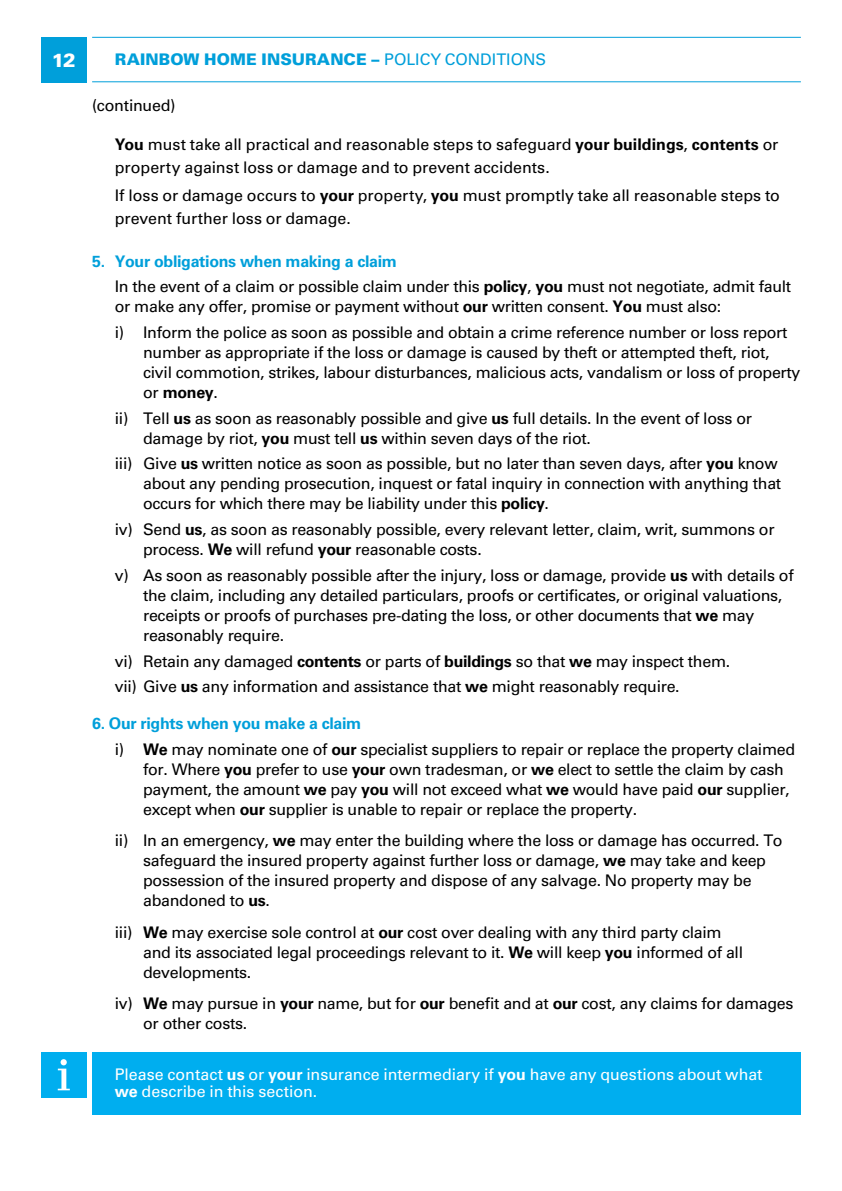
<style>
.page{position:relative;width:842px;height:1191px;background:#fff}
.page>*{position:absolute;margin:0;border:0;box-sizing:border-box;transform-origin:0 0}
.t1{font:900 19px "Univers LT";color:#fff}
.t2{font:16px/20px "Univers LT";letter-spacing:-.02em;color:#000}
.t3{font:16px/17px "Univers LT Std";color:#fff}
.t4{font:900 16px "Univers LT";letter-spacing:.005em;color:#009fda}
.s1{font-weight:400}
.s2{font-weight:700}
.s3{font-weight:700;color:#009fda}
</style>
<div class="page">
<div style="left:41px;top:37px;width:45px;height:45px;background:#009fda"></div>
<hr style="left:92px;top:37px;width:709px;height:1px;background:#009fda">
<hr style="left:92px;top:81px;width:709px;height:1px;background:#009fda">
<div style="left:92px;top:1052px;width:709px;height:62px;background:#00aeef"></div>
<div style="left:41px;top:1052px;width:45px;height:45px;background:#00aeef"></div>
<svg style="left:58px;top:1059px;width:12px;height:31px"></svg>
<p class="t1" style="left:52px;top:48px;width:26px">12</p>
<p class="t4" style="left:115px;top:49px;width:433px">RAINBOW HOME INSURANCE – <span class="s1">POLICY CONDITIONS</span></p>
<p class="t2" style="left:92px;top:95px;width:85px">(continued)</p>
<p class="t2" style="left:115px;top:133px;width:665px;line-height:22.6px"><span class="s2">You</span> must take all practical and reasonable steps to safeguard <span class="s2">your buildings</span>, <span class="s2">contents</span> or property against loss or damage and to prevent accidents.</p>
<p class="t2" style="left:115px;top:184px;width:667px;line-height:22.6px">If loss or damage occurs to <span class="s2">your</span> property, <span class="s2">you</span> must promptly take all reasonable steps to prevent further loss or damage.</p>
<p class="t2" style="left:115px;top:248px;width:678px;line-height:25.6px;text-indent:-23px"><span class="s3">5. Your obligations when making a claim<br></span>In the event of a claim or possible claim under this <span class="s2">policy</span>, <span class="s2">you</span> must not negotiate, admit fault</p>
<p class="t2" style="left:115px;top:294px;width:674px;line-height:25.6px">or make any offer, promise or payment without <span class="s2">our</span> written consent. <span class="s2">You</span> must also:<br>i) Inform the police as soon as possible and obtain a crime reference number or loss report</p>
<p class="t2" style="left:143px;top:342px;width:659px">number as appropriate if the loss or damage is caused by theft or attempted theft, riot, civil commotion, strikes, labour disturbances, malicious acts, vandalism or loss of property or <span class="s2">money</span>.</p>
<p class="t2" style="left:143px;top:408px;width:610px;text-indent:-28px">ii) Tell <span class="s2">us</span> as soon as reasonably possible and give <span class="s2">us</span> full details. In the event of loss or damage by riot, <span class="s2">you</span> must tell <span class="s2">us</span> within seven days of the riot.</p>
<p class="t2" style="left:143px;top:454px;width:639px;text-indent:-28px">iii) Give <span class="s2">us</span> written notice as soon as possible, but no later than seven days, after <span class="s2">you</span> know about any pending prosecution, inquest or fatal inquiry in connection with anything that occurs for which there may be liability under this <span class="s2">policy</span>.</p>
<p class="t2" style="left:143px;top:519px;width:633px;text-indent:-28px">iv) Send <span class="s2">us</span>, as soon as reasonably possible, every relevant letter, claim, writ, summons or process. <span class="s2">We</span> will refund <span class="s2">your</span> reasonable costs.</p>
<p class="t2" style="left:143px;top:565px;width:652px;text-indent:-28px">v) As soon as reasonably possible after the injury, loss or damage, provide <span class="s2">us</span> with details of the claim, including any detailed particulars, proofs or certificates, or original valuations, receipts or proofs of purchases pre-dating the loss, or other documents that <span class="s2">we</span> may reasonably require.</p>
<p class="t2" style="left:115px;top:648px;width:617px;line-height:25.6px">vi) Retain any damaged <span class="s2">contents</span> or parts of <span class="s2">buildings</span> so that <span class="s2">we</span> may inspect them. vii) Give <span class="s2">us</span> any information and assistance that <span class="s2">we</span> might reasonably require.</p>
<p class="t2" style="left:115px;top:711px;width:682px;line-height:25.6px;text-indent:-23px"><span class="s3">6. Our rights when you make a claim<br></span>i) <span class="s2">We</span> may nominate one of <span class="s2">our</span> specialist suppliers to repair or replace the property claimed</p>
<p class="t2" style="left:143px;top:759px;width:648px">for. Where <span class="s2">you</span> prefer to use <span class="s2">your</span> own tradesman, or <span class="s2">we</span> elect to settle the claim by cash payment, the amount <span class="s2">we</span> pay <span class="s2">you</span> will not exceed what <span class="s2">we</span> would have paid <span class="s2">our</span> supplier, except when <span class="s2">our</span> supplier is unable to repair or replace the property.</p>
<p class="t2" style="left:143px;top:830px;width:641px;text-indent:-28px">ii) In an emergency, <span class="s2">we</span> may enter the building where the loss or damage has occurred. To safeguard the insured property against further loss or damage, <span class="s2">we</span> may take and keep possession of the insured property and dispose of any salvage. No property may be abandoned to <span class="s2">us</span>.</p>
<p class="t2" style="left:143px;top:922px;width:601px;text-indent:-28px">iii) <span class="s2">We</span> may exercise sole control at <span class="s2">our</span> cost over dealing with any third party claim and its associated legal proceedings relevant to it. <span class="s2">We</span> will keep <span class="s2">you</span> informed of all developments.</p>
<p class="t2" style="left:143px;top:993px;width:652px;text-indent:-28px">iv) <span class="s2">We</span> may pursue in <span class="s2">your</span> name, but for <span class="s2">our</span> benefit and at <span class="s2">our</span> cost, any claims for damages or other costs.</p>
<p class="t3" style="left:115px;top:1066px;width:649px">Please contact <span class="s2">us</span> or <span class="s2">your</span> insurance intermediary if <span class="s2">you</span> have any questions about what <span class="s2">we</span> describe in this section.</p>
</div>
